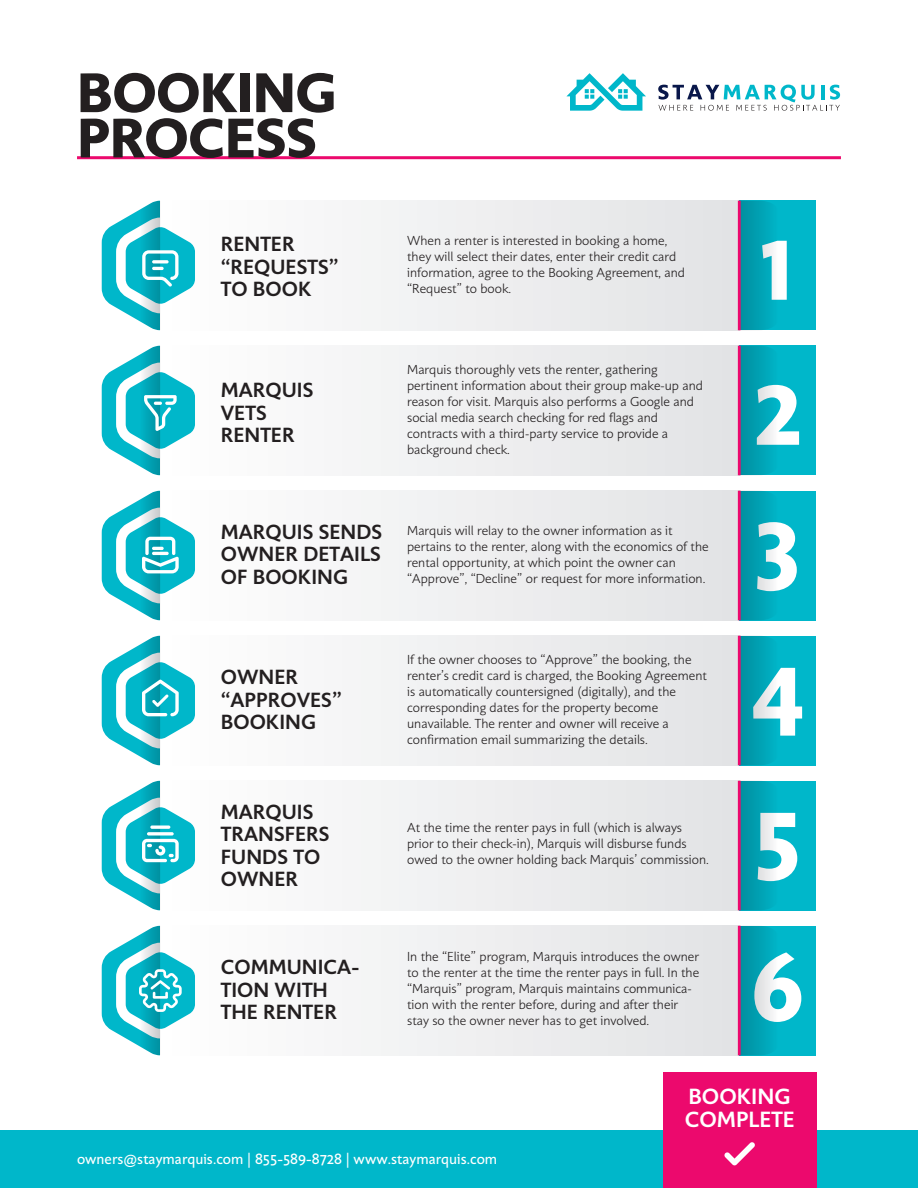
<style>
.page{position:relative;width:918px;height:1188px;background:#fff}
.page>*{position:absolute;margin:0;border:0;box-sizing:border-box;transform-origin:0 0}
.t1{font:700 98.7px "Unita";color:#fff}
.t2{font:700 57px/45.3px "Unita";letter-spacing:-.02em;color:#231f20}
.t3{font:500 22.5px/22.5px "Unita";color:#fff}
.t4{font:500 21px/22.5px "Unita";color:#231f20}
.t5{font:15px "Unita Plain";color:#fff}
.t6{font:300 13.35px/16px "Unita";color:#231f20}
</style>
<div class="page">
<div style="left:0;top:1130px;width:918px;height:58px;background:#00b7ca"></div>
<svg style="left:566px;top:73px;width:80px;height:38px"></svg>
<svg style="left:658px;top:85px;width:182px;height:26px"></svg>
<div style="left:663px;top:1072px;width:153px;height:116px;background:#ec096d"></div>
<svg style="left:724px;top:1142px;width:31px;height:24px"></svg>
<div style="left:160px;top:201px;width:579px;height:129px;background:linear-gradient(to right,#fff,#e2e3e5)"></div>
<div style="left:739px;top:201px;width:77px;height:129px;background:#00b7ca"></div>
<svg style="left:741px;top:201px;width:29px;height:129px"></svg>
<div style="left:160px;top:346px;width:579px;height:129px;background:linear-gradient(to right,#fff,#e2e3e5)"></div>
<div style="left:739px;top:346px;width:77px;height:129px;background:#00b7ca"></div>
<svg style="left:741px;top:346px;width:29px;height:129px"></svg>
<div style="left:160px;top:491px;width:579px;height:129px;background:linear-gradient(to right,#fff,#e2e3e5)"></div>
<div style="left:739px;top:491px;width:77px;height:129px;background:#00b7ca"></div>
<svg style="left:741px;top:491px;width:29px;height:129px"></svg>
<div style="left:160px;top:636px;width:579px;height:129px;background:linear-gradient(to right,#fff,#e2e3e5)"></div>
<div style="left:739px;top:636px;width:77px;height:129px;background:#00b7ca"></div>
<svg style="left:741px;top:636px;width:29px;height:129px"></svg>
<div style="left:160px;top:781px;width:579px;height:129px;background:linear-gradient(to right,#fff,#e2e3e5)"></div>
<div style="left:739px;top:781px;width:77px;height:129px;background:#00b7ca"></div>
<svg style="left:741px;top:781px;width:29px;height:129px"></svg>
<div style="left:160px;top:926px;width:579px;height:129px;background:linear-gradient(to right,#fff,#e2e3e5)"></div>
<div style="left:739px;top:926px;width:77px;height:129px;background:#00b7ca"></div>
<svg style="left:741px;top:926px;width:29px;height:129px"></svg>
<hr style="left:738px;top:201px;width:3px;height:129px;background:#ec096d">
<hr style="left:738px;top:346px;width:3px;height:129px;background:#ec096d">
<hr style="left:738px;top:491px;width:3px;height:129px;background:#ec096d">
<hr style="left:738px;top:636px;width:3px;height:129px;background:#ec096d">
<hr style="left:738px;top:781px;width:3px;height:129px;background:#ec096d">
<hr style="left:738px;top:926px;width:3px;height:129px;background:#ec096d">
<hr style="left:77px;top:156px;width:764px;height:3px;background:#ec096d">
<svg style="left:102px;top:346px;width:93px;height:129px"></svg>
<svg style="left:102px;top:781px;width:93px;height:129px"></svg>
<svg style="left:102px;top:636px;width:93px;height:129px"></svg>
<svg style="left:102px;top:201px;width:93px;height:129px"></svg>
<svg style="left:102px;top:491px;width:93px;height:129px"></svg>
<svg style="left:102px;top:926px;width:93px;height:129px"></svg>
<h2 class="t2" style="left:77px;top:70px;width:262px">BOOKING<br>PROCESS</h2>
<h3 class="t4" style="left:221px;top:233px;width:119px">RENTER “REQUESTS”<br>TO BOOK</h3>
<p class="t6" style="left:407px;top:232px;width:279px">When a renter is interested in booking a home, they will select their dates, enter their credit card information, agree to the Booking Agreement, and “Request” to book.</p>
<h3 class="t4" style="left:221px;top:379px;width:94px">MARQUIS<br>VETS<br>RENTER</h3>
<p class="t6" style="left:407px;top:362px;width:297px">Marquis thoroughly vets the renter, gathering pertinent information about their group make-up and reason for visit. Marquis also performs a Google and social media search checking for red flags and contracts with a third-party service to provide a background check.</p>
<h3 class="t4" style="left:221px;top:521px;width:163px;text-align:justify">MARQUIS SENDS OWNER DETAILS OF BOOKING</h3>
<p class="t6" style="left:407px;top:522px;width:303px">Marquis will relay to the owner information as it pertains to the renter, along with the economics of the rental opportunity, at which point the owner can “Approve”, “Decline” or request for more information.</p>
<h3 class="t4" style="left:221px;top:666px;width:123px">OWNER “APPROVES”<br>BOOKING</h3>
<h3 class="t4" style="left:221px;top:800px;width:110px">MARQUIS<br>TRANSFERS<br>FUNDS TO<br>OWNER</h3>
<h3 class="t4" style="left:221px;top:956px;width:140px">COMMUNICA-<br>TION WITH<br>THE RENTER</h3>
<p class="t6" style="left:407px;top:652px;width:301px">If the owner chooses to “Approve” the booking, the renter’s credit card is charged, the Booking Agreement is automatically countersigned (digitally), and the corresponding dates for the property become unavailable. The renter and owner will receive a confirmation email summarizing the details.</p>
<p class="t6" style="left:407px;top:820px;width:303px">At the time the renter pays in full (which is always prior to their check-in), Marquis will disburse funds owed to the owner holding back Marquis’ commission.</p>
<p class="t6" style="left:407px;top:949px;width:294px">In the “Elite” program, Marquis introduces the owner to the renter at the time the renter pays in full. In the “Marquis” program, Marquis maintains communica&shy;tion with the renter before, during and after their stay so the owner never has to get involved.</p>
<h1 class="t1" style="left:756px;top:207px;width:46px">1</h1>
<h1 class="t1" style="left:752px;top:352px;width:52px">2</h1>
<h1 class="t1" style="left:753px;top:489px;width:51px">3</h1>
<h1 class="t1" style="left:750px;top:634px;width:56px">4</h1>
<h1 class="t1" style="left:753px;top:779px;width:51px">5</h1>
<h1 class="t1" style="left:750px;top:928px;width:57px">6</h1>
<p class="t5" style="left:77px;top:1151px;width:422px">owners@staymarquis.com | 855-589-8728 | www.staymarquis.com</p>
<h3 class="t3" style="left:685px;top:1085px;width:112px">BOOKING<br>COMPLETE</h3>
</div>
